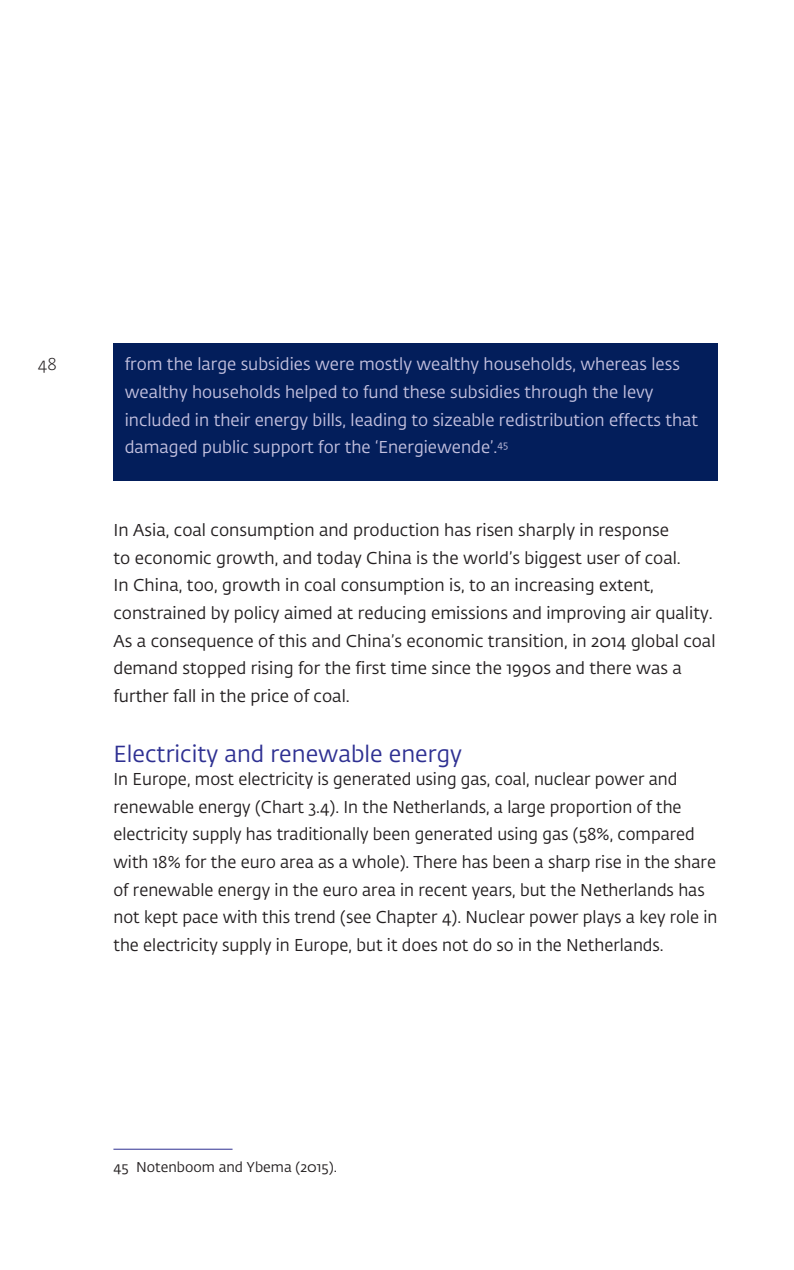
<style>
.page{position:relative;width:794px;height:1270px;background:#fff}
.page>*{position:absolute;margin:0;border:0;box-sizing:border-box;transform-origin:0 0}
.t1{font:23px "DNB Fedra";color:#2e3092}
.t2{font:17px/27.6px "DNB Fedra";color:#231f20}
.t3{font:17px/27.6px "DNB Fedra";color:#c4c1df}
.t4{font:300 17px "DNB Fedra";color:#231f20}
.t5{font:14px "DNB Fedra";color:#231f20}
</style>
<div class="page">
<div style="left:113px;top:344px;width:605px;height:137px;background:#031e5b"></div>
<hr style="left:113px;top:1149px;width:119px;height:1px;background:#2e3092">
<p class="t4" style="left:38px;top:354px;width:20px">48</p>
<p class="t3" style="left:125px;top:351px;width:575px">from the large subsidies were mostly wealthy households, whereas less wealthy households helped to fund these subsidies through the levy included in their energy bills, leading to sizeable redistribution effects that damaged public support for the ‘Energiewende’.<sup>45</sup></p>
<p class="t2" style="left:113px;top:517px;width:603px">In Asia, coal consumption and production has risen sharply in response<br>to economic growth, and today China is the world’s biggest user of coal.<br>In China, too, growth in coal consumption is, to an increasing extent, constrained by policy aimed at reducing emissions and improving air quality.<br>As a consequence of this and China’s economic transition, in 2014 global coal demand stopped rising for the first time since the 1990s and there was a further fall in the price of coal.</p>
<h1 class="t1" style="left:113px;top:740px;width:350px">Electricity and renewable energy</h1>
<p class="t2" style="left:113px;top:765px;width:605px">In Europe, most electricity is generated using gas, coal, nuclear power and renewable energy (Chart 3.4). In the Netherlands, a large proportion of the electricity supply has traditionally been generated using gas (58%, compared with 18% for the euro area as a whole). There has been a sharp rise in the share of renewable energy in the euro area in recent years, but the Netherlands has not kept pace with this trend (see Chapter 4). Nuclear power plays a key role in the electricity supply in Europe, but it does not do so in the Netherlands.</p>
<p class="t5" style="left:113px;top:1158px;width:225px">45 Notenboom and Ybema (2015).</p>
</div>
